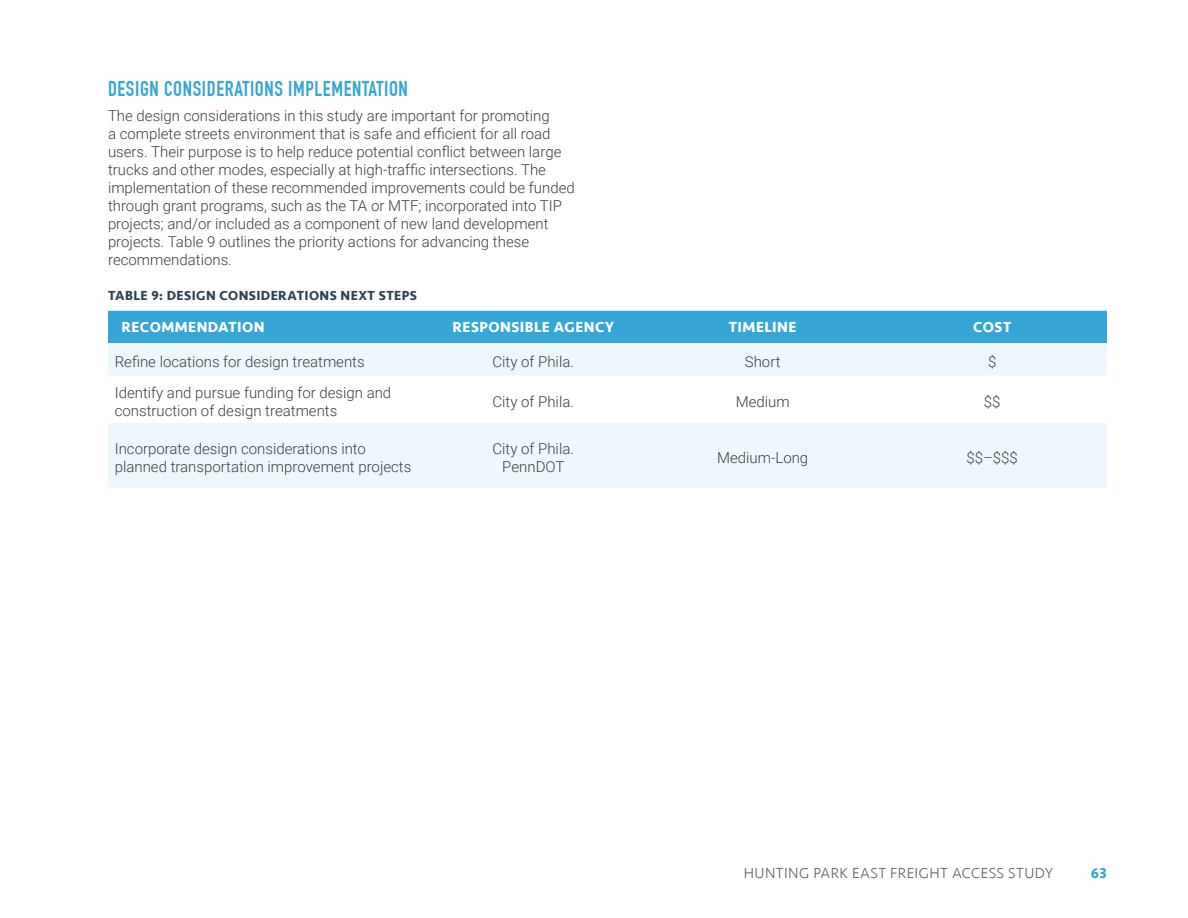
<style>
.page{position:relative;width:1188px;height:918px;background:#fff}
.page>*{position:absolute;margin:0;border:0;box-sizing:border-box;transform-origin:0 0}
.t1{font:700 21px "DIN Condensed";letter-spacing:.03em;color:#35a6d5}
.t2{font:300 15px/18px "Roboto";color:#3e3e3f}
.t3{font:700 15px "Seravek";letter-spacing:.03em;color:#fff}
.t4{font:300 15px "Seravek";letter-spacing:.03em;color:#636366}
.t5{font:700 15px "Seravek";color:#35a6d5}
.t6{font:700 13.5px "Seravek";letter-spacing:.03em;color:#2d4354}
</style>
<div class="page">
<div style="left:108px;top:311px;width:999px;height:32px;background:#35a6d5"></div>
<svg style="left:108px;top:343px;width:999px;height:145px;fill:#eef8fc"></svg>
<h1 class="t1" style="left:108px;top:76px;width:301px">DESIGN CONSIDERATIONS IMPLEMENTATION</h1>
<p class="t2" style="left:108px;top:106px;width:468px">The design considerations in this study are important for promoting<br>a complete streets environment that is safe and efficient for all road users. Their purpose is to help reduce potential conflict between large trucks and other modes, especially at high-traffic intersections. The implementation of these recommended improvements could be funded through grant programs, such as the TA or MTF; incorporated into TIP projects; and/or included as a component of new land development projects. Table 9 outlines the priority actions for advancing these recommendations.</p>
<p class="t6" style="left:108px;top:285px;width:17px">Table</p>
<p class="t6" style="left:151px;top:285px;width:267px">9: DESIGN CONSIDERATIONS NEXT STEPS</p>
<p class="t3" style="left:122px;top:315px;width:145px">RECOMMENDATION</p>
<p class="t3" style="left:453px;top:315px;width:163px">RESPONSIBLE AGENCY</p>
<p class="t3" style="left:729px;top:315px;width:69px">TIMELINE</p>
<p class="t3" style="left:973px;top:315px;width:40px">COST</p>
<p class="t2" style="left:115px;top:352px;width:251px">Refine locations for design treatments</p>
<p class="t2" style="left:492px;top:352px;width:83px">City of Phila.</p>
<p class="t2" style="left:745px;top:352px;width:37px">Short</p>
<p class="t2" style="left:988px;top:352px;width:10px">$</p>
<p class="t2" style="left:115px;top:383px;width:278px">Identify and pursue funding for design and construction of design treatments</p>
<p class="t2" style="left:492px;top:392px;width:83px">City of Phila.</p>
<p class="t2" style="left:736px;top:392px;width:55px">Medium</p>
<p class="t2" style="left:984px;top:392px;width:18px">$$</p>
<p class="t2" style="left:115px;top:439px;width:298px">Incorporate design considerations into planned transportation improvement projects</p>
<p class="t2" style="left:492px;top:439px;width:83px;text-align:center">City of Phila.<br>PennDOT</p>
<p class="t2" style="left:717px;top:448px;width:93px">Medium-Long</p>
<p class="t2" style="left:967px;top:448px;width:53px">$$–$$$</p>
<p class="t4" style="left:744px;top:864px;width:311px">HUNTING PARK EAST FREIGHT ACCESS STUDY</p>
<p class="t5" style="left:1091px;top:861px;width:18px">63</p>
</div>
